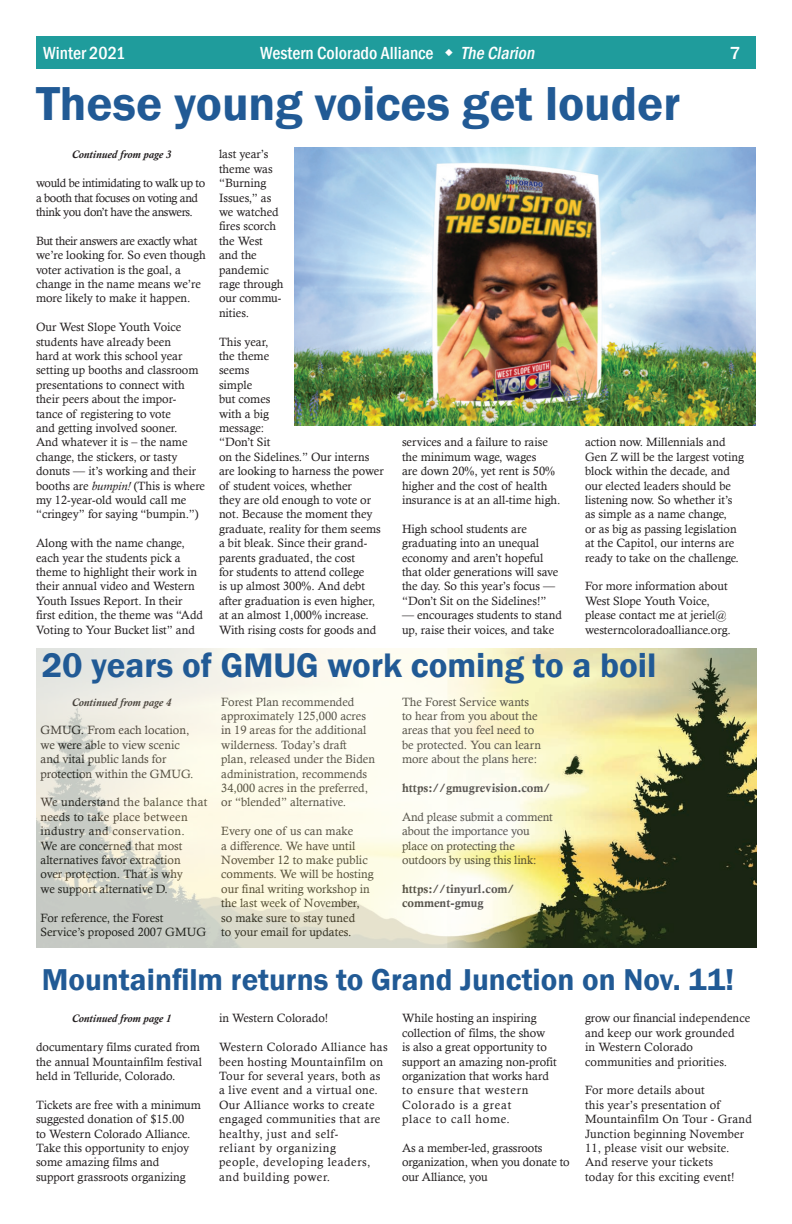
<style>
.page{position:relative;width:792px;height:1224px;background:#fff}
.page>*{position:absolute;margin:0;border:0;box-sizing:border-box;transform-origin:0 0}
.t1{font:600 49px "Franklin Gothic";color:#215a95}
.t2{font:600 35px "Franklin Gothic";color:#215a95}
.t3{font:600 31px "Franklin Gothic";color:#215a95}
.t4{font:500 condensed 18px "Franklin Gothic";color:#fff}
.t5{font:italic 500 condensed 18px "Franklin Gothic";color:#fff}
.t6{font:500 18px "Franklin Gothic";color:#fff}
.t7{font:12px/14.4px "Calisto";color:#231f20}
.t8{font:12px/14.4px "Calisto";letter-spacing:.03em;color:#231f20}
.t9{font:12px/14.4px "Calisto";letter-spacing:.02em;color:#231f20}
.t10{font:12px/14.4px "Calisto";letter-spacing:-.03em;color:#231f20}
.t11{font:12px/14.4px "Calis MT Bol";color:#231f20}
.t12{font:italic 700 11px "Calisto";color:#231f20}
.s1{font-style:italic}
</style>
<div class="page">
<div style="left:36px;top:36px;width:720px;height:32px;background:#1f9c9c"></div>
<img style="left:294px;top:148px;width:462px;height:278px">
<img style="left:37px;top:648px;width:720px;height:300px">
<h3 class="t4" style="left:43px;top:41px;width:84px">Winter 2021</h3>
<h3 class="t4" style="left:260px;top:41px;width:175px">Western Colorado Alliance</h3>
<h3 class="t5" style="left:461px;top:41px;width:79px">The Clarion</h3>
<h3 class="t6" style="left:730px;top:42px;width:12px">7</h3>
<h1 class="t1" style="left:36px;top:73px;width:646px">These young voices get louder</h1>
<p class="t12" style="left:72px;top:148px;width:101px">Continued from page 3</p>
<p class="t10" style="left:36px;top:176px;width:171px">would be intimidating to walk up to a booth that focuses on voting and think you don’t have the answers.</p>
<p class="t7" style="left:36px;top:233px;width:171px">But their answers are exactly what we’re looking for. So even though voter activation is the goal, a change in the name means we’re more likely to make it happen.</p>
<p class="t7" style="left:36px;top:320px;width:171px">Our West Slope Youth Voice students have already been<br>hard at work this school year setting up booths and classroom presentations to connect with their peers about the impor&shy;tance of registering to vote<br>and getting involved sooner.<br>And whatever it is – the name change, the stickers, or tasty donuts — it’s working and their booths are <span class="s1">bumpin!</span> (This is where my 12-year-old would call me “cringey” for saying “bumpin.”)</p>
<p class="t7" style="left:36px;top:536px;width:169px">Along with the name change, each year the students pick a theme to highlight their work in their annual video and Western<br>Youth Issues Report. In their first edition, the theme was “Add<br>Voting to Your Bucket list” and</p>
<p class="t7" style="left:219px;top:147px;width:66px">last year’s theme was “Burning<br>Issues,” as we watched fires scorch the West and the pandemic rage through our commu&shy;nities.</p>
<p class="t7" style="left:219px;top:334px;width:166px">This year,<br>the theme<br>seems<br>simple<br>but comes<br>with a big<br>message:<br>“Don’t Sit<br>on the Sidelines.” Our interns are looking to harness the power of student voices, whether<br>they are old enough to vote or not. Because the moment they graduate, reality for them seems a bit bleak. Since their grand&shy;parents graduated, the cost<br>for students to attend college<br>is up almost 300%. And debt after graduation is even higher, at an almost 1,000% increase.<br>With rising costs for goods and</p>
<p class="t7" style="left:402px;top:435px;width:160px">services and a failure to raise the minimum wage, wages<br>are down 20%, yet rent is 50% higher and the cost of health insurance is at an all-time high.</p>
<p class="t7" style="left:402px;top:521px;width:158px">High school students are graduating into an unequal economy and aren’t hopeful that older generations will save the day. So this year’s focus — “Don’t Sit on the Sidelines!”</p>
<p class="t7" style="left:402px;top:608px;width:161px">— encourages students to stand up, raise their voices, and take</p>
<p class="t7" style="left:585px;top:435px;width:161px">action now. Millennials and<br>Gen Z will be the largest voting block within the decade, and our elected leaders should be listening now. So whether it’s as simple as a name change,<br>or as big as passing legislation at the Capitol, our interns are ready to take on the challenge.</p>
<p class="t7" style="left:585px;top:579px;width:147px">For more information about<br>West Slope Youth Voice, please contact me at jeriel@ westerncoloradoalliance.org.</p>
<h2 class="t2" style="left:42px;top:644px;width:616px">20 years of GMUG work coming to a boil</h2>
<p class="t12" style="left:72px;top:696px;width:101px">Continued from page 4</p>
<p class="t7" style="left:40px;top:723px;width:155px">GMUG. From each location, we were able to view scenic and vital public lands for protection within the GMUG.</p>
<p class="t7" style="left:40px;top:795px;width:168px">We understand the balance that needs to take place between industry and conservation.<br>We are concerned that most alternatives favor extraction<br>over protection. That is why<br>we support alternative D.</p>
<p class="t7" style="left:40px;top:910px;width:167px">For reference, the Forest<br>Service’s proposed 2007 GMUG</p>
<p class="t7" style="left:221px;top:694px;width:155px">Forest Plan recommended approximately 125,000 acres in 19 areas for the additional wilderness. Today’s draft plan, released under the Biden administration, recommends<br>34,000 acres in the preferred, or “blended” alternative.</p>
<p class="t7" style="left:221px;top:824px;width:154px">Every one of us can make<br>a difference. We have until<br>November 12 to make public comments. We will be hosting our final writing workshop in the last week of November, so make sure to stay tuned<br>to your email for updates.</p>
<p class="t7" style="left:402px;top:694px;width:141px">The Forest Service wants to hear from you about the areas that you feel need to be protected. You can learn more about the plans here:</p>
<p class="t11" style="left:402px;top:781px;width:150px">https://gmugrevision.com/</p>
<p class="t7" style="left:402px;top:809px;width:152px">And please submit a comment about the importance you place on protecting the outdoors by using this link:</p>
<p class="t11" style="left:402px;top:881px;width:114px">https://tinyurl.com/ comment-gmug</p>
<h3 class="t3" style="left:42px;top:961px;width:694px">Mountainfilm returns to Grand Junction on Nov. 11!</h3>
<p class="t12" style="left:72px;top:1012px;width:101px">Continued from page 1</p>
<p class="t7" style="left:219px;top:1011px;width:111px">in Western Colorado!</p>
<p class="t8" style="left:219px;top:1040px;width:170px">Western Colorado Alliance has been hosting Mountainfilm on<br>Tour for several years, both as a live event and a virtual one.<br>Our Alliance works to create engaged communities that are healthy, just and self-<br>reliant by organizing<br>people, developing leaders, and building power.</p>
<p class="t7" style="left:402px;top:1011px;width:156px">While hosting an inspiring collection of films, the show<br>is also a great opportunity to support an amazing non-profit organization that works hard to ensure that western<br>Colorado is a great<br>place to call home.</p>
<p class="t7" style="left:402px;top:1141px;width:169px">As a member-led, grassroots organization, when you donate to our Alliance, you</p>
<p class="t7" style="left:585px;top:1011px;width:167px">grow our financial independence and keep our work grounded<br>in Western Colorado communities and priorities.</p>
<p class="t9" style="left:585px;top:1083px;width:168px">For more details about<br>this year’s presentation of<br>Mountainfilm On Tour - Grand<br>Junction beginning November<br>11, please visit our website.<br>And reserve your tickets<br>today for this exciting event!</p>
<p class="t7" style="left:36px;top:1040px;width:168px">documentary films curated from the annual Mountainfilm festival held in Telluride, Colorado.</p>
<p class="t7" style="left:36px;top:1097px;width:166px">Tickets are free with a minimum suggested donation of $15.00<br>to Western Colorado Alliance.<br>Take this opportunity to enjoy some amazing films and support grassroots organizing</p>
</div>
